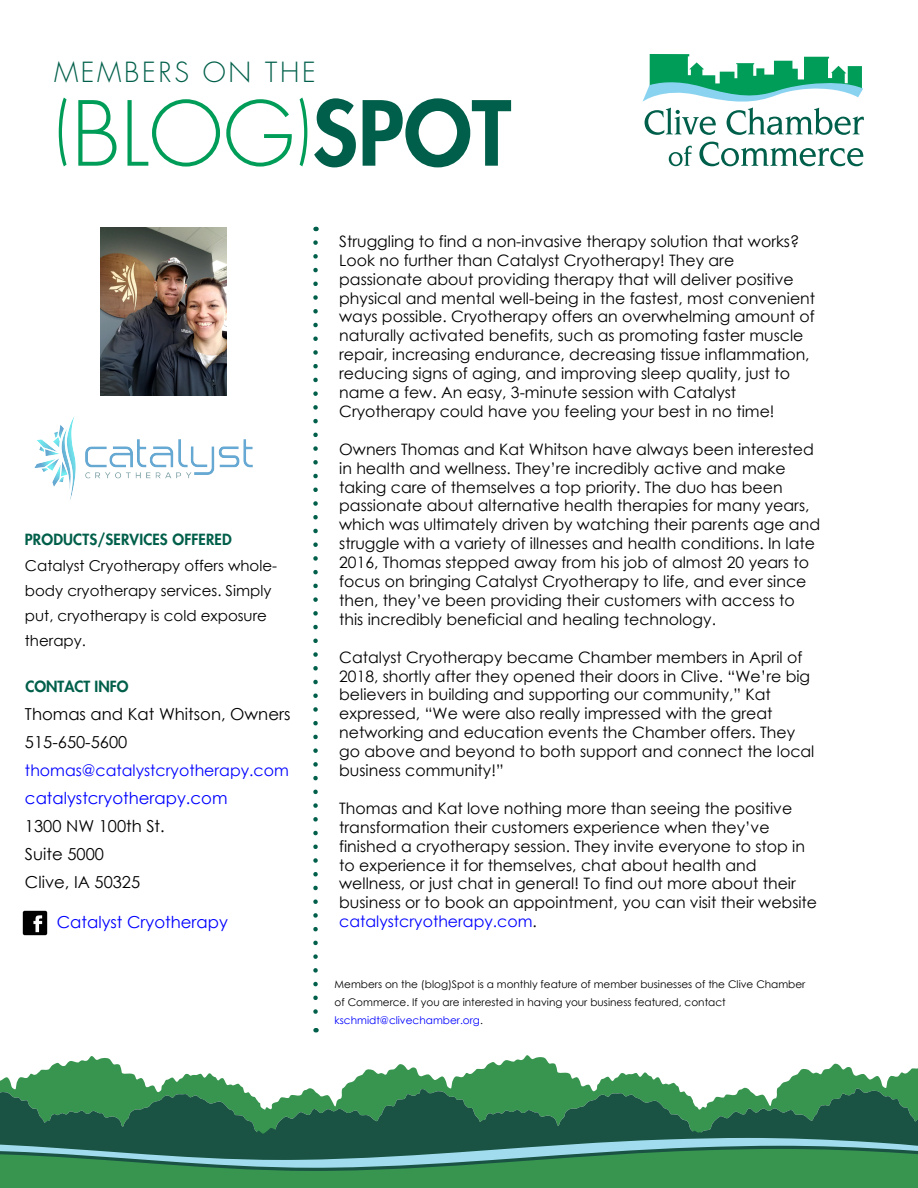
<style>
.page{position:relative;width:918px;height:1188px;background:#fff}
.page>*{position:absolute;margin:0;border:0;box-sizing:border-box;transform-origin:0 0}
.t1{font:300 87px "Futura";color:#009d59}
.t2{font:300 27px "Futura";letter-spacing:.1em;color:#005f4a}
.t3{font:16.5px/28px "Century Gothic";color:#000}
.t4{font:16.5px "Century Gothic";color:#00f}
.t5{font:15.75px/18.9px "Century Gothic";color:#000}
.t6{font:15.75px "Century Gothic";color:#00f}
.t7{font:15px/25px "Century Gothic";color:#000}
.t8{font:800 15px "Futura";letter-spacing:.01em;color:#005f4a}
.t9{font:10.5px/17.9px "Century Gothic";color:#000}
.s1{font-size:72px}
.s2{font-weight:800;color:#005f4a}
.s3{color:#00f}
</style>
<div class="page">
<svg style="left:0;top:1055px;width:918px;height:32px"></svg>
<svg style="left:0;top:1087px;width:918px;height:44px;background:#337952"></svg>
<div style="left:0;top:1174px;width:918px;height:14px;background:#37954f"></div>
<svg style="left:0;top:1131px;width:918px;height:43px;background:#3c8265"></svg>
<svg style="left:669px;top:146px;width:23px;height:20px"></svg>
<svg style="left:699px;top:142px;width:164px;height:24px"></svg>
<svg style="left:643px;top:54px;width:221px;height:81px"></svg>
<svg style="left:313px;top:243px;width:5px;height:789px"></svg>
<img style="left:34px;top:416px;width:219px;height:84px">
<img style="left:101px;top:228px;width:126px;height:168px">
<img style="left:22px;top:910px;width:26px;height:26px">
<h2 class="t2" style="left:54px;top:55px;width:263px">MEMBERS ON THE</h2>
<h1 class="t1" style="left:54px;top:78px;width:459px"><span class="s1">(</span>BLOG<span class="s1">)</span><span class="s2">SPOT</span></h1>
<p class="t8" style="left:25px;top:530px;width:208px">PRODUCTS/SERVICES OFFERED</p>
<p class="t7" style="left:25px;top:553px;width:254px">Catalyst Cryotherapy offers whole&shy;body cryotherapy services. Simply put, cryotherapy is cold exposure therapy.</p>
<p class="t8" style="left:25px;top:676px;width:105px">CONTACT INFO</p>
<p class="t3" style="left:25px;top:700px;width:267px">Thomas and Kat Whitson, Owners<br>515-650-5600</p>
<p class="t6" style="left:25px;top:759px;width:265px">thomas@catalystcryotherapy.com</p>
<p class="t4" style="left:25px;top:786px;width:204px">catalystcryotherapy.com</p>
<p class="t3" style="left:25px;top:812px;width:141px">1300 NW 100th St.<br>Suite 5000<br>Clive, IA 50325</p>
<p class="t4" style="left:57px;top:910px;width:173px">Catalyst Cryotherapy</p>
<p class="t5" style="left:339px;top:231px;width:477px">Struggling to find a non-invasive therapy solution that works?<br>Look no further than Catalyst Cryotherapy! They are passionate about providing therapy that will deliver positive physical and mental well-being in the fastest, most convenient ways possible. Cryotherapy offers an overwhelming amount of naturally activated benefits, such as promoting faster muscle repair, increasing endurance, decreasing tissue inflammation, reducing signs of aging, and improving sleep quality, just to name a few. An easy, 3-minute session with Catalyst Cryotherapy could have you feeling your best in no time!</p>
<p class="t5" style="left:339px;top:439px;width:482px">Owners Thomas and Kat Whitson have always been interested in health and wellness. They’re incredibly active and make taking care of themselves a top priority. The duo has been passionate about alternative health therapies for many years, which was ultimately driven by watching their parents age and struggle with a variety of illnesses and health conditions. In late 2016, Thomas stepped away from his job of almost 20 years to focus on bringing Catalyst Cryotherapy to life, and ever since then, they’ve been providing their customers with access to this incredibly beneficial and healing technology.</p>
<p class="t5" style="left:339px;top:647px;width:477px">Catalyst Cryotherapy became Chamber members in April of 2018, shortly after they opened their doors in Clive. “We’re big believers in building and supporting our community,” Kat expressed, “We were also really impressed with the great networking and education events the Chamber offers. They go above and beyond to both support and connect the local business community!”</p>
<p class="t5" style="left:339px;top:798px;width:479px">Thomas and Kat love nothing more than seeing the positive transformation their customers experience when they’ve finished a cryotherapy session. They invite everyone to stop in to experience it for themselves, chat about health and wellness, or just chat in general! To find out more about their business or to book an appointment, you can visit their website <span class="s3">catalystcryotherapy.com</span>.</p>
<p class="t9" style="left:335px;top:976px;width:472px">Members on the (blog)Spot is a monthly feature of member businesses of the Clive Chamber of Commerce. If you are interested in having your business featured, contact <span class="s3">kschmidt@clivechamber.org</span>.</p>
</div>
